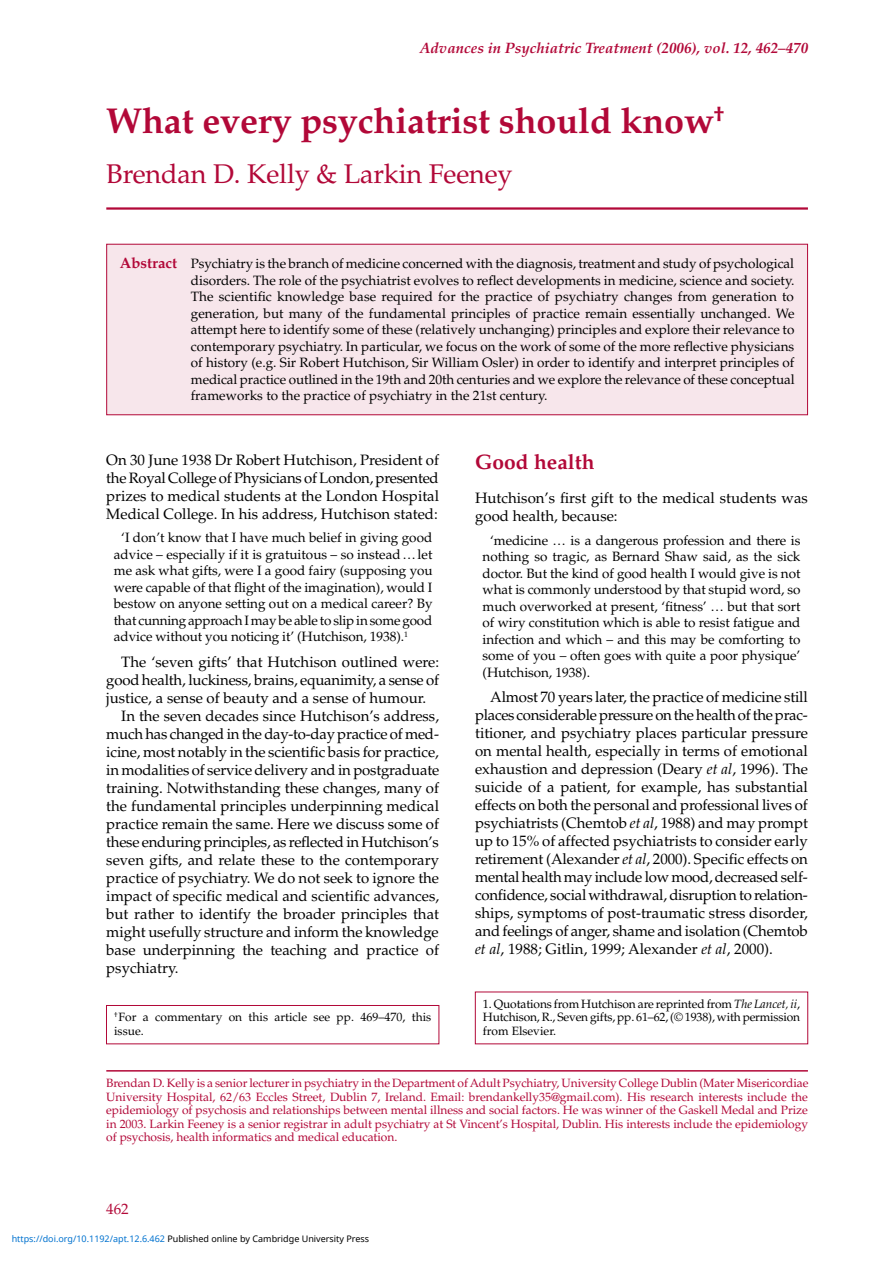
<style>
.page{position:relative;width:893px;height:1263px;background:#fff}
.page>*{position:absolute;margin:0;border:0;box-sizing:border-box;transform-origin:0 0}
.t1{font:700 36px "Palatino";letter-spacing:-.005em;color:#b20838}
.t2{font:27px "Palatino";letter-spacing:-.005em;color:#b20838}
.t3{font:700 21px "Palatino";color:#b20838}
.t4{font:15px/18px "Palatino";color:#000;text-align:justify}
.t5{font:15px "Palatino";letter-spacing:-.02em;color:#000}
.t6{font:italic 700 15px "Palatino";color:#b20838}
.t7{font:15px "Palatino";color:#b20838}
.t8{font:13.5px/16.5px "Palatino";letter-spacing:-.005em;color:#000;text-align:justify}
.t9{font:12px/13.5px "Palatino";letter-spacing:-.005em;color:#b20838;text-align:justify}
.t10{font:12px/13.5px "Palatino";color:#000;text-align:justify}
.t11{font:9px "Noto Sans";color:#000}
.s1{font-weight:700;font-size:15px;color:#b20838}
.s2{font-style:italic}
.s3{color:#0172cf}
</style>
<div class="page">
<hr style="left:106px;top:207px;width:702px;height:3px;background:#b20838">
<div style="left:107px;top:244px;width:700px;height:171px;background:#f7e6eb"></div>
<hr style="left:106px;top:1070px;width:702px;height:1px;background:#b20838">
<div style="left:106px;top:1005px;width:333px;height:39px;border:1px solid #b20838"></div>
<p class="t6" style="left:420px;top:40px;width:390px">Advances in Psychiatric Treatment (2006), vol. 12, 462–470</p>
<h1 class="t1" style="left:106px;top:99px;width:620px">What every psychiatrist should know<sup>†</sup></h1>
<h2 class="t2" style="left:106px;top:158px;width:408px">Brendan D. Kelly &amp; Larkin Feeney</h2>
<p class="t8" style="left:191px;top:256px;width:605px;text-indent:-71px"><span class="s1">Abstract</span> Psychiatry is the branch of medicine concerned with the diagnosis, treatment and study of psychological disorders. The role of the psychiatrist evolves to reflect developments in medicine, science and society.<br>The scientific knowledge base required for the practice of psychiatry changes from generation to generation, but many of the fundamental principles of practice remain essentially unchanged. We attempt here to identify some of these (relatively unchanging) principles and explore their relevance to contemporary psychiatry. In particular, we focus on the work of some of the more reflective physicians of history (e.g. Sir Robert Hutchison, Sir William Osler) in order to identify and interpret principles of medical practice outlined in the 19th and 20th centuries and we explore the relevance of these conceptual frameworks to the practice of psychiatry in the 21st century.</p>
<p class="t4" style="left:106px;top:451px;width:334px">On 30 June 1938 Dr Robert Hutchison, President of the Royal College of Physicians of London, presented prizes to medical students at the London Hospital Medical College. In his address, Hutchison stated:</p>
<p class="t8" style="left:114px;top:529px;width:320px;text-indent:8px">‘I don’t know that I have much belief in giving good advice – especially if it is gratuitous – so instead…let me ask what gifts, were I a good fairy (supposing you were capable of that flight of the imagination), would I bestow on anyone setting out on a medical career? By that cunning approach I may be able to slip in some good advice without you noticing it’ (Hutchison, 1938).<sup>1</sup></p>
<p class="t4" style="left:121px;top:653px;width:319px">The ‘seven gifts’ that Hutchison outlined were:</p>
<p class="t4" style="left:106px;top:671px;width:334px">good health, luckiness, brains, equanimity, a sense of</p>
<p class="t4" style="left:106px;top:689px;width:321px">justice, a sense of beauty and a sense of humour.</p>
<p class="t4" style="left:121px;top:707px;width:319px">In the seven decades since Hutchison’s address,</p>
<p class="t5" style="left:106px;top:725px;width:334px">much has changed in the day-to-day practice of med-</p>
<p class="t4" style="left:106px;top:743px;width:334px">icine, most notably in the scientific basis for practice,</p>
<p class="t4" style="left:106px;top:761px;width:334px">in modalities of service delivery and in postgraduate</p>
<p class="t4" style="left:106px;top:779px;width:334px">training. Notwithstanding these changes, many of</p>
<p class="t4" style="left:106px;top:797px;width:334px">the fundamental principles underpinning medical</p>
<p class="t4" style="left:106px;top:815px;width:334px">practice remain the same. Here we discuss some of</p>
<p class="t5" style="left:106px;top:833px;width:334px">these enduring principles, as reflected in Hutchison’s</p>
<p class="t4" style="left:106px;top:851px;width:334px">seven gifts, and relate these to the contemporary</p>
<p class="t4" style="left:106px;top:869px;width:334px">practice of psychiatry. We do not seek to ignore the</p>
<p class="t4" style="left:106px;top:887px;width:334px">impact of specific medical and scientific advances,</p>
<p class="t4" style="left:106px;top:905px;width:334px">but rather to identify the broader principles that</p>
<p class="t4" style="left:106px;top:923px;width:334px">might usefully structure and inform the knowledge</p>
<p class="t4" style="left:106px;top:941px;width:334px">base underpinning the teaching and practice of</p>
<p class="t4" style="left:106px;top:959px;width:74px">psychiatry.</p>
<p class="t10" style="left:114px;top:1011px;width:319px"><sup>†</sup>For a commentary on this article see pp. 469–470, this issue.</p>
<h3 class="t3" style="left:475px;top:449px;width:121px">Good health</h3>
<p class="t4" style="left:475px;top:489px;width:334px">Hutchison’s first gift to the medical students was good health, because:</p>
<p class="t8" style="left:483px;top:532px;width:319px;text-indent:8px">‘medicine … is a dangerous profession and there is nothing so tragic, as Bernard Shaw said, as the sick doctor. But the kind of good health I would give is not what is commonly understood by that stupid word, so much overworked at present, ‘fitness’ … but that sort of wiry constitution which is able to resist fatigue and infection and which – and this may be comforting to some of you – often goes with quite a poor physique’ (Hutchison, 1938).</p>
<p class="t4" style="left:475px;top:688px;width:334px;text-indent:15px">Almost 70 years later, the practice of medicine still places considerable pressure on the health of the prac&shy;titioner, and psychiatry places particular pressure on mental health, especially in terms of emotional exhaustion and depression (Deary <span class="s2">et al</span>, 1996). The suicide of a patient, for example, has substantial effects on both the personal and professional lives of psychiatrists (Chemtob <span class="s2">et al</span>, 1988) and may prompt up to 15% of affected psychiatrists to consider early retirement (Alexander <span class="s2">et al</span>, 2000). Specific effects on mental health may include low mood, decreased self&shy;confidence, social withdrawal, disruption to relation&shy;ships, symptoms of post-traumatic stress disorder, and feelings of anger, shame and isolation (Chemtob <span class="s2">et al</span>, 1988; Gitlin, 1999; Alexander <span class="s2">et al</span>, 2000).</p>
<p class="t10" style="left:483px;top:997px;width:319px">1. Quotations from Hutchison are reprinted from <span class="s2">The Lancet, ii</span>, Hutchison, R., Seven gifts, pp. 61–62, (© 1938), with permission from Elsevier.</p>
<p class="t9" style="left:106px;top:1076px;width:704px">Brendan D. Kelly is a senior lecturer in psychiatry in the Department of Adult Psychiatry, University College Dublin (Mater Misericordiae University Hospital, 62/63 Eccles Street, Dublin 7, Ireland. Email: brendankelly35@gmail.com). His research interests include the epidemiology of psychosis and relationships between mental illness and social factors. He was winner of the Gaskell Medal and Prize in 2003. Larkin Feeney is a senior registrar in adult psychiatry at St Vincent’s Hospital, Dublin. His interests include the epidemiology of psychosis, health informatics and medical education.</p>
<p class="t7" style="left:106px;top:1200px;width:24px">462</p>
<p class="t11" style="left:12px;top:1232px;width:359px"><span class="s3">https://doi.org/10.1192/apt.12.6.462</span> Published online by Cambridge University Press</p>
</div>
